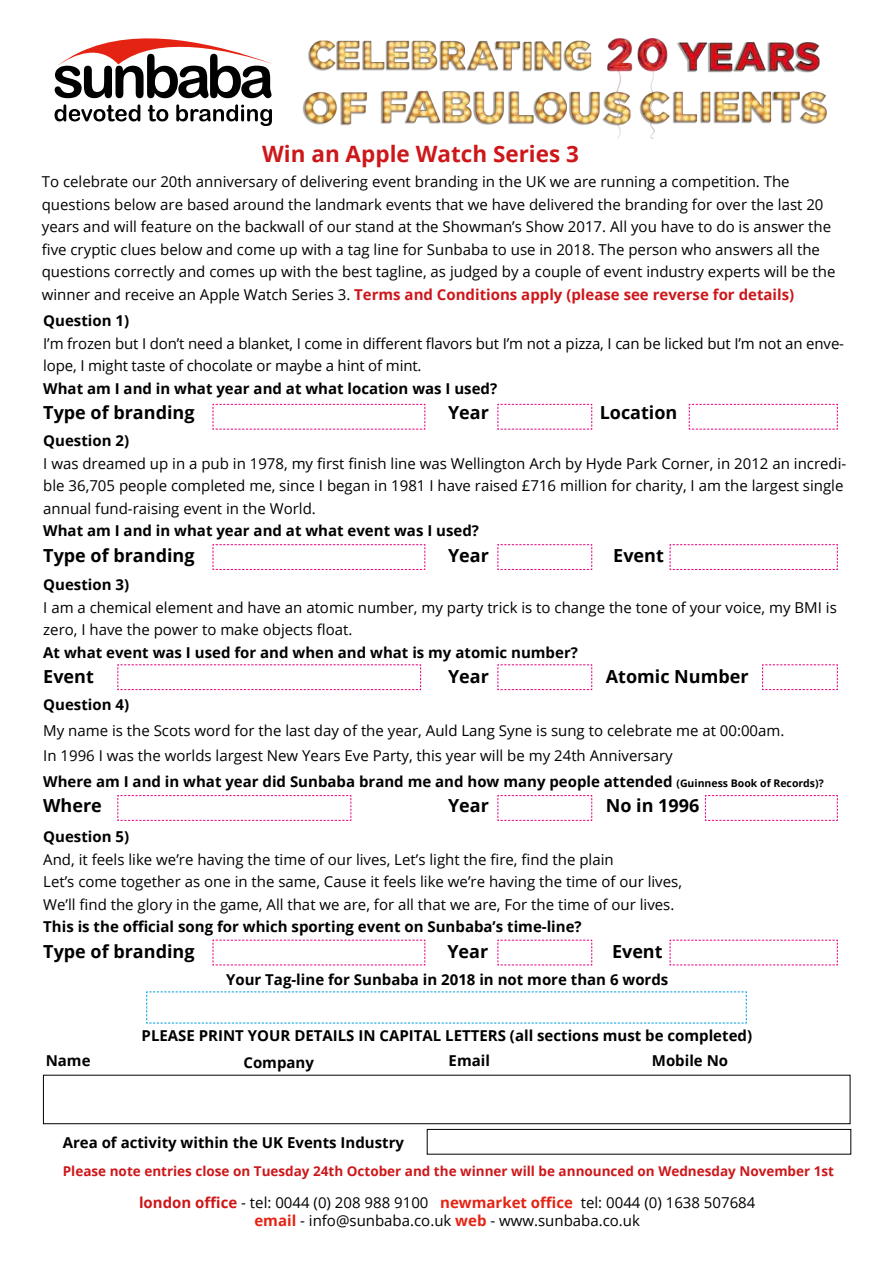
<style>
.page{position:relative;width:893px;height:1263px;background:#fff}
.page>*{position:absolute;margin:0;border:0;box-sizing:border-box;transform-origin:0 0}
.t1{font:700 22.5px "Open Sans";color:#cd171a}
.t2{font:700 18px "Open Sans";color:#000}
.t3{font:15px/22.5px "Open Sans";color:#000}
.t4{font:700 15px "Open Sans";color:#000}
.t5{font:700 13.5px "Open Sans";color:#cd171a}
.s1{font-weight:700;color:#cd171a}
.s2{font-weight:700}
.s3{font-weight:700;font-size:10.5px}
.s4{font-weight:700;color:#e42313}
</style>
<div class="page">
<img style="left:308px;top:40px;width:284px;height:32px">
<img style="left:677px;top:42px;width:143px;height:31px">
<img style="left:607px;top:38px;width:26px;height:101px">
<img style="left:637px;top:39px;width:31px;height:100px">
<img style="left:639px;top:91px;width:188px;height:35px">
<img style="left:380px;top:91px;width:253px;height:35px">
<img style="left:303px;top:91px;width:65px;height:35px">
<svg style="left:55px;top:38px;width:217px;height:60px"></svg>
<svg style="left:55px;top:104px;width:85px;height:17px"></svg>
<svg style="left:148px;top:105px;width:20px;height:16px"></svg>
<svg style="left:176px;top:104px;width:96px;height:22px"></svg>
<svg style="left:146px;top:991px;width:601px;height:33px"></svg>
<div style="left:43px;top:1075px;width:807px;height:49px;border:1px solid #000"></div>
<div style="left:427px;top:1129px;width:424px;height:25px;border:1px solid #000"></div>
<svg style="left:212px;top:404px;width:214px;height:26px"></svg>
<svg style="left:212px;top:544px;width:214px;height:26px"></svg>
<svg style="left:117px;top:664px;width:304px;height:26px"></svg>
<svg style="left:117px;top:795px;width:235px;height:26px"></svg>
<svg style="left:212px;top:939px;width:214px;height:27px"></svg>
<svg style="left:497px;top:404px;width:95px;height:26px"></svg>
<svg style="left:497px;top:795px;width:95px;height:26px"></svg>
<svg style="left:497px;top:664px;width:95px;height:26px"></svg>
<svg style="left:497px;top:544px;width:95px;height:26px"></svg>
<svg style="left:497px;top:939px;width:95px;height:27px"></svg>
<svg style="left:688px;top:404px;width:150px;height:26px"></svg>
<svg style="left:669px;top:544px;width:169px;height:26px"></svg>
<svg style="left:762px;top:664px;width:76px;height:26px"></svg>
<svg style="left:669px;top:939px;width:169px;height:27px"></svg>
<svg style="left:705px;top:795px;width:133px;height:26px"></svg>
<h1 class="t1" style="left:262px;top:138px;width:318px">Win an Apple Watch Series 3</h1>
<p class="t3" style="left:42px;top:170px;width:795px">To celebrate our 20th anniversary of delivering event branding in the UK we are running a competition. The questions below are based around the landmark events that we have delivered the branding for over the last 20 years and will feature on the backwall of our stand at the Showman’s Show 2017. All you have to do is answer the five cryptic clues below and come up with a tag line for Sunbaba to use in 2018. The person who answers all the questions correctly and comes up with the best tagline, as judged by a couple of event industry experts will be the winner and receive an Apple Watch Series 3. <span class="s1">Terms and Conditions apply (please see reverse for details)</span></p>
<p class="t4" style="left:43px;top:310px;width:87px">Question 1)</p>
<p class="t3" style="left:43px;top:332px;width:802px">I’m frozen but I don’t need a blanket, I come in different flavors but I’m not a pizza, I can be licked but I’m not an enve&shy;lope, I might taste of chocolate or maybe a hint of mint.</p>
<p class="t4" style="left:43px;top:378px;width:456px">What am I and in what year and at what location was I used?</p>
<p class="t2" style="left:43px;top:400px;width:153px">Type of branding</p>
<p class="t2" style="left:448px;top:400px;width:42px">Year</p>
<p class="t2" style="left:600px;top:400px;width:79px">Location</p>
<p class="t4" style="left:43px;top:430px;width:87px">Question 2)</p>
<p class="t3" style="left:43px;top:452px;width:804px">I was dreamed up in a pub in 1978, my first finish line was Wellington Arch by Hyde Park Corner, in 2012 an incredi&shy;ble 36,705 people completed me, since I began in 1981 I have raised £716 million for charity, I am the largest single annual fund-raising event in the World.</p>
<p class="t4" style="left:43px;top:520px;width:437px">What am I and in what year and at what event was I used?</p>
<p class="t2" style="left:43px;top:543px;width:153px">Type of branding</p>
<p class="t2" style="left:448px;top:543px;width:42px">Year</p>
<p class="t2" style="left:613px;top:543px;width:52px">Event</p>
<p class="t4" style="left:43px;top:574px;width:87px">Question 3)</p>
<p class="t3" style="left:43px;top:596px;width:795px">I am a chemical element and have an atomic number, my party trick is to change the tone of your voice, my BMI is zero, I have the power to make objects float.</p>
<p class="t4" style="left:43px;top:642px;width:536px">At what event was I used for and when and what is my atomic number?</p>
<p class="t2" style="left:43px;top:664px;width:52px">Event</p>
<p class="t2" style="left:448px;top:664px;width:42px">Year</p>
<p class="t2" style="left:606px;top:664px;width:144px">Atomic Number</p>
<p class="t4" style="left:43px;top:694px;width:87px">Question 4)</p>
<p class="t3" style="left:43px;top:717px;width:782px;line-height:25.5px">My name is the Scots word for the last day of the year, Auld Lang Syne is sung to celebrate me at 00:00am.<br>In 1996 I was the worlds largest New Years Eve Party, this year will be my 24th Anniversary<br><span class="s2">Where am I and in what year did Sunbaba brand me and how many people attended</span> <span class="s3">(Guinness Book of Records)?</span></p>
<p class="t2" style="left:43px;top:793px;width:60px">Where</p>
<p class="t2" style="left:448px;top:793px;width:42px">Year</p>
<p class="t2" style="left:606px;top:793px;width:95px">No in 1996</p>
<p class="t4" style="left:43px;top:826px;width:87px">Question 5)</p>
<p class="t3" style="left:43px;top:848px;width:640px">And, it feels like we’re having the time of our lives, Let’s light the fire, find the plain<br>Let’s come together as one in the same, Cause it feels like we’re having the time of our lives,<br>We’ll find the glory in the game, All that we are, for all that we are, For the time of our lives.</p>
<p class="t4" style="left:43px;top:916px;width:540px">This is the official song for which sporting event on Sunbaba’s time-line?</p>
<p class="t2" style="left:43px;top:939px;width:153px">Type of branding</p>
<p class="t2" style="left:447px;top:939px;width:42px">Year</p>
<p class="t2" style="left:612px;top:939px;width:52px">Event</p>
<p class="t4" style="left:226px;top:969px;width:444px">Your Tag-line for Sunbaba in 2018 in not more than 6 words</p>
<p class="t4" style="left:142px;top:1024px;width:612px">PLEASE PRINT YOUR DETAILS IN CAPITAL LETTERS (all sections must be completed)</p>
<p class="t4" style="left:46px;top:1050px;width:46px">Name</p>
<p class="t4" style="left:243px;top:1051px;width:72px">Company</p>
<p class="t4" style="left:449px;top:1050px;width:43px">Email</p>
<p class="t4" style="left:652px;top:1050px;width:78px">Mobile No</p>
<p class="t4" style="left:63px;top:1132px;width:343px">Area of activity within the UK Events Industry</p>
<p class="t5" style="left:63px;top:1161px;width:773px">Please note entries close on Tuesday 24th October and the winner will be announced on Wednesday November 1st</p>
<p class="t3" style="left:139px;top:1193px;width:618px;line-height:18px;text-align:center"><span class="s1">london office</span> - tel: 0044 (0) 208 988 9100 <span class="s4">newmarket office</span> tel: 0044 (0) 1638 507684 <span class="s4">email</span> - info@sunbaba.co.uk <span class="s4">web</span> - www.sunbaba.co.uk</p>
</div>
